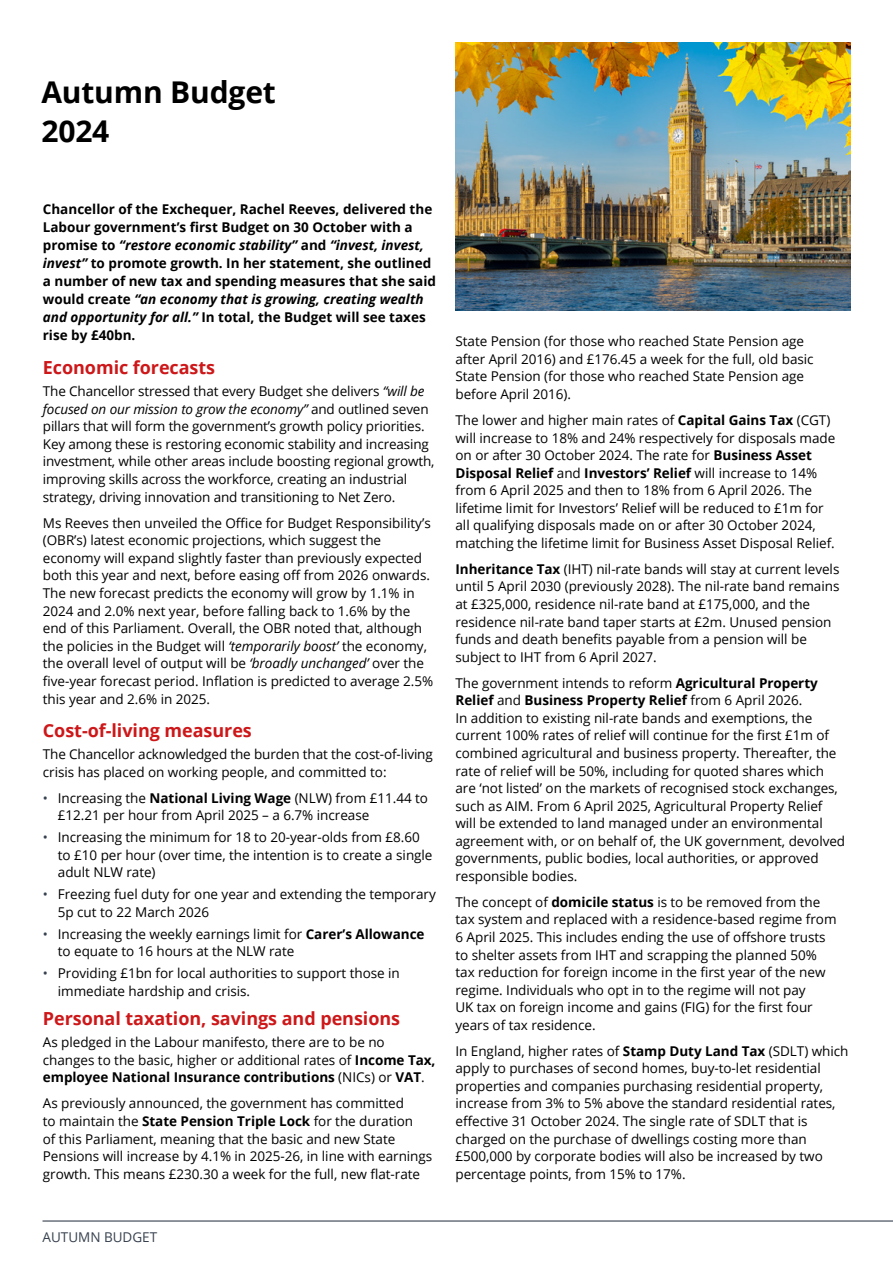
<style>
.page{position:relative;width:893px;height:1263px;background:#fff}
.page>*{position:absolute;margin:0;border:0;box-sizing:border-box;transform-origin:0 0}
.t1{font:700 30px/38.5px "Open Sans";letter-spacing:-.005em;color:#000}
.t2{font:700 18px "Open Sans";letter-spacing:-.005em;color:#cd1719}
.t3{font:13.5px/17.5px "Open Sans";letter-spacing:-.005em;color:#000}
.t4{font:700 13.5px/18px "Open Sans";color:#000}
.t5{font:13.5px "Open Sans";color:#37414e}
.s1{font-style:italic}
.s2{color:#37414e}
.s3{font-weight:700}
</style>
<div class="page">
<hr style="left:43px;top:1220px;width:850px;height:1px;background:#37414e">
<img style="left:455px;top:43px;width:395px;height:267px">
<h1 class="t1" style="left:41px;top:72px;width:236px">Autumn Budget<br>2024</h1>
<p class="t4" style="left:43px;top:200px;width:395px">Chancellor of the Exchequer, Rachel Reeves, delivered the Labour government’s first Budget on 30 October with a promise to <span class="s1">“restore economic stability”</span> and <span class="s1">“invest, invest, invest”</span> to promote growth. In her statement, she outlined a number of new tax and spending measures that she said would create <span class="s1">“an economy that is growing, creating wealth and opportunity for all.”</span> In total, the Budget will see taxes rise by £40bn.</p>
<h2 class="t2" style="left:43px;top:355px;width:174px">Economic forecasts</h2>
<p class="t3" style="left:43px;top:382px;width:393px">The Chancellor stressed that every Budget she delivers <span class="s1">“will be focused on our mission to grow the economy”</span> and outlined seven pillars that will form the government’s growth policy priorities.<br>Key among these is restoring economic stability and increasing investment, while other areas include boosting regional growth, improving skills across the workforce, creating an industrial strategy, driving innovation and transitioning to Net Zero.</p>
<p class="t3" style="left:43px;top:514px;width:392px">Ms Reeves then unveiled the Office for Budget Responsibility’s (OBR’s) latest economic projections, which suggest the economy will expand slightly faster than previously expected both this year and next, before easing off from 2026 onwards.<br>The new forecast predicts the economy will grow by 1.1% in 2024 and 2.0% next year, before falling back to 1.6% by the end of this Parliament. Overall, the OBR noted that, although the policies in the Budget will <span class="s1">‘temporarily boost’</span> the economy, the overall level of output will be <span class="s1">‘broadly unchanged’</span> over the five-year forecast period. Inflation is predicted to average 2.5% this year and 2.6% in 2025.</p>
<h2 class="t2" style="left:43px;top:718px;width:210px">Cost-of-living measures</h2>
<p class="t3" style="left:43px;top:745px;width:391px">The Chancellor acknowledged the burden that the cost-of-living crisis has placed on working people, and committed to:</p>
<p class="t3" style="left:58px;top:789px;width:372px;text-indent:-15px"><span class="s2">•</span> Increasing the <span class="s3">National Living Wage</span> (NLW) from £11.44 to £12.21 per hour from April 2025 – a 6.7% increase</p>
<p class="t3" style="left:58px;top:828px;width:376px;text-indent:-15px"><span class="s2">•</span> Increasing the minimum for 18 to 20-year-olds from £8.60 to £10 per hour (over time, the intention is to create a single adult NLW rate)</p>
<p class="t3" style="left:58px;top:885px;width:379px;text-indent:-15px"><span class="s2">•</span> Freezing fuel duty for one year and extending the temporary<br>5p cut to 22 March 2026</p>
<p class="t3" style="left:58px;top:925px;width:368px;text-indent:-15px"><span class="s2">•</span> Increasing the weekly earnings limit for <span class="s3">Carer’s Allowance </span>to equate to 16 hours at the NLW rate</p>
<p class="t3" style="left:58px;top:964px;width:344px;text-indent:-15px"><span class="s2">•</span> Providing £1bn for local authorities to support those in immediate hardship and crisis.</p>
<h2 class="t2" style="left:43px;top:1006px;width:359px">Personal taxation, savings and pensions</h2>
<p class="t3" style="left:43px;top:1033px;width:394px">As pledged in the Labour manifesto, there are to be no changes to the basic, higher or additional rates of <span class="s3">Income Tax, employee National Insurance contributions</span> (NICs) or <span class="s3">VAT</span>.</p>
<p class="t3" style="left:43px;top:1094px;width:391px">As previously announced, the government has committed<br>to maintain the <span class="s3">State Pension Triple Lock</span> for the duration<br>of this Parliament, meaning that the basic and new State Pensions will increase by 4.1% in 2025-26, in line with earnings growth. This means £230.30 a week for the full, new flat-rate</p>
<p class="t3" style="left:455px;top:332px;width:360px">State Pension (for those who reached State Pension age after April 2016) and £176.45 a week for the full, old basic State Pension (for those who reached State Pension age before April 2016).</p>
<p class="t3" style="left:455px;top:411px;width:381px">The lower and higher main rates of <span class="s3">Capital Gains Tax</span> (CGT) will increase to 18% and 24% respectively for disposals made on or after 30 October 2024. The rate for <span class="s3">Business Asset Disposal Relief</span> and <span class="s3">Investors’ Relief</span> will increase to 14% from 6 April 2025 and then to 18% from 6 April 2026. The lifetime limit for Investors’ Relief will be reduced to £1m for all qualifying disposals made on or after 30 October 2024, matching the lifetime limit for Business Asset Disposal Relief.</p>
<p class="t3" style="left:455px;top:560px;width:385px"><span class="s3">Inheritance Tax</span> (IHT) nil-rate bands will stay at current levels until 5 April 2030 (previously 2028). The nil-rate band remains at £325,000, residence nil-rate band at £175,000, and the residence nil-rate band taper starts at £2m. Unused pension funds and death benefits payable from a pension will be subject to IHT from 6 April 2027.</p>
<p class="t3" style="left:455px;top:674px;width:391px">The government intends to reform <span class="s3">Agricultural Property Relief</span> and <span class="s3">Business Property Relief</span> from 6 April 2026.<br>In addition to existing nil-rate bands and exemptions, the current 100% rates of relief will continue for the first £1m of combined agricultural and business property. Thereafter, the rate of relief will be 50%, including for quoted shares which are ‘not listed’ on the markets of recognised stock exchanges, such as AIM. From 6 April 2025, Agricultural Property Relief will be extended to land managed under an environmental agreement with, or on behalf of, the UK government, devolved governments, public bodies, local authorities, or approved responsible bodies.</p>
<p class="t3" style="left:455px;top:893px;width:383px">The concept of <span class="s3">domicile status</span> is to be removed from the tax system and replaced with a residence-based regime from 6 April 2025. This includes ending the use of offshore trusts to shelter assets from IHT and scrapping the planned 50% tax reduction for foreign income in the first year of the new regime. Individuals who opt in to the regime will not pay<br>UK tax on foreign income and gains (FIG) for the first four years of tax residence.</p>
<p class="t3" style="left:455px;top:1042px;width:395px">In England, higher rates of <span class="s3">Stamp Duty Land Tax</span> (SDLT) which apply to purchases of second homes, buy-to-let residential properties and companies purchasing residential property, increase from 3% to 5% above the standard residential rates, effective 31 October 2024. The single rate of SDLT that is charged on the purchase of dwellings costing more than £500,000 by corporate bodies will also be increased by two percentage points, from 15% to 17%.</p>
<p class="t5" style="left:43px;top:1227px;width:116px">AUTUMN BUDGET</p>
</div>
